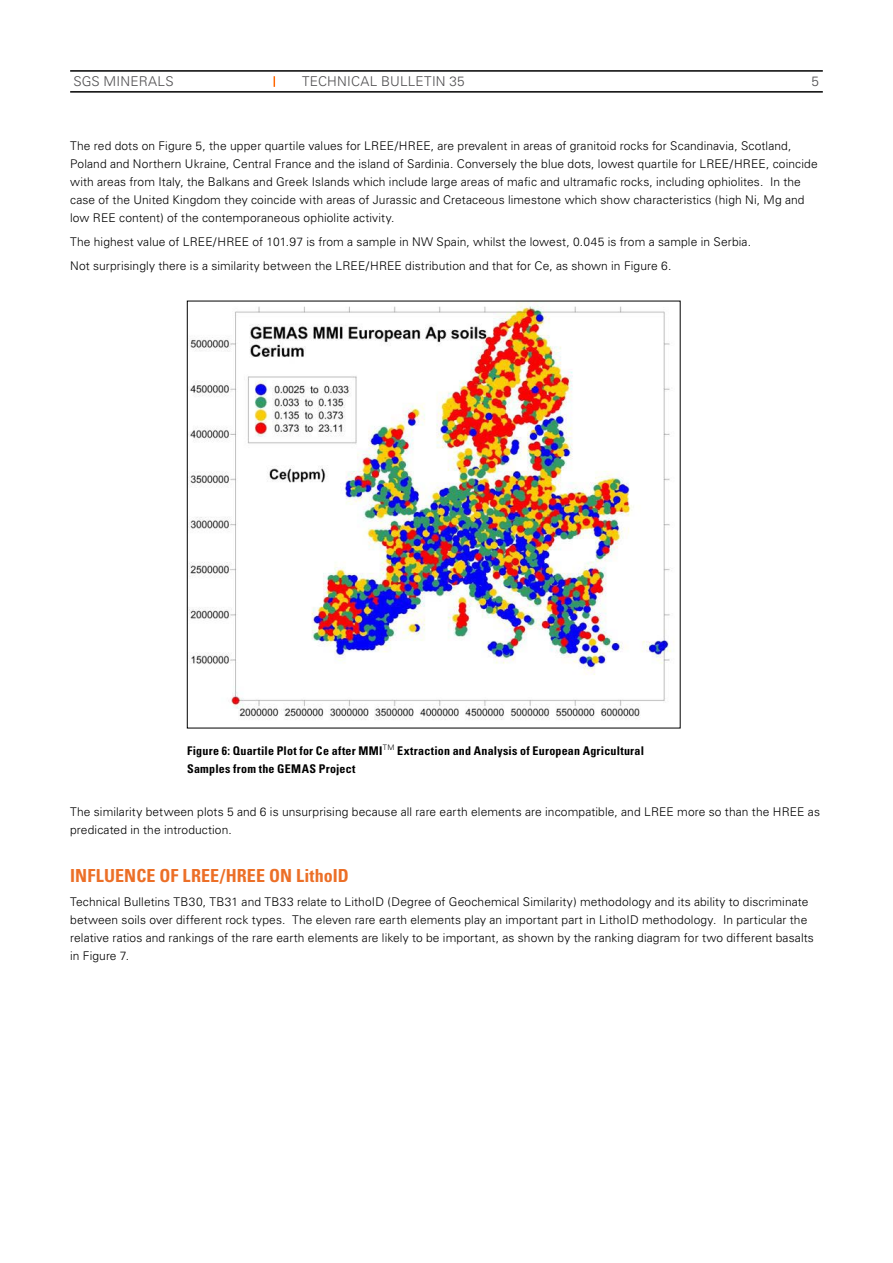
<style>
.page{position:relative;width:893px;height:1263px;background:#fff}
.page>*{position:absolute;margin:0;border:0;box-sizing:border-box;transform-origin:0 0}
.t1{font:700 condensed 18px "Univers";letter-spacing:.005em;color:#ec6f27}
.t2{font:300 13.5px "Univers";letter-spacing:.015em;color:#4e4d4f}
.t3{font:300 12px/18px "Univers";letter-spacing:.01em;color:#000}
.t4{font:700 condensed 12px/18px "Univers";letter-spacing:.02em;color:#000}
</style>
<div class="page">
<hr style="left:70px;top:70px;width:753px;height:2px;background:#000">
<hr style="left:70px;top:91px;width:753px;height:2px;background:#000">
<img style="left:189px;top:303px;width:485px;height:417px">
<p class="t2" style="left:73px;top:73px;width:102px">SGS MINERALS</p>
<p class="t2" style="left:302px;top:73px;width:164px">TECHNICAL BULLETIN 35</p>
<p class="t2" style="left:811px;top:73px;width:9px">5</p>
<p class="t3" style="left:70px;top:137px;width:749px">The red dots on Figure 5, the upper quartile values for LREE/HREE, are prevalent in areas of granitoid rocks for Scandinavia, Scotland, Poland and Northern Ukraine, Central France and the island of Sardinia. Conversely the blue dots, lowest quartile for LREE/HREE, coincide with areas from Italy, the Balkans and Greek Islands which include large areas of mafic and ultramafic rocks, including ophiolites. In the case of the United Kingdom they coincide with areas of Jurassic and Cretaceous limestone which show characteristics (high Ni, Mg and low REE content) of the contemporaneous ophiolite activity.</p>
<p class="t3" style="left:70px;top:230px;width:682px;line-height:24px">The highest value of LREE/HREE of 101.97 is from a sample in NW Spain, whilst the lowest, 0.045 is from a sample in Serbia.<br>Not surprisingly there is a similarity between the LREE/HREE distribution and that for Ce, as shown in Figure 6.</p>
<p class="t4" style="left:187px;top:741px;width:458px">Figure 6: Quartile Plot for Ce after MMI<sup>TM</sup> Extraction and Analysis of European Agricultural<br>Samples from the GEMAS Project</p>
<p class="t3" style="left:70px;top:803px;width:751px">The similarity between plots 5 and 6 is unsurprising because all rare earth elements are incompatible, and LREE more so than the HREE as predicated in the introduction.</p>
<h1 class="t1" style="left:70px;top:864px;width:280px">INFLUENCE OF LREE/HREE ON LithoID</h1>
<p class="t3" style="left:70px;top:893px;width:745px">Technical Bulletins TB30, TB31 and TB33 relate to LithoID (Degree of Geochemical Similarity) methodology and its ability to discriminate between soils over different rock types. The eleven rare earth elements play an important part in LithoID methodology. In particular the relative ratios and rankings of the rare earth elements are likely to be important, as shown by the ranking diagram for two different basalts in Figure 7.</p>
</div>
